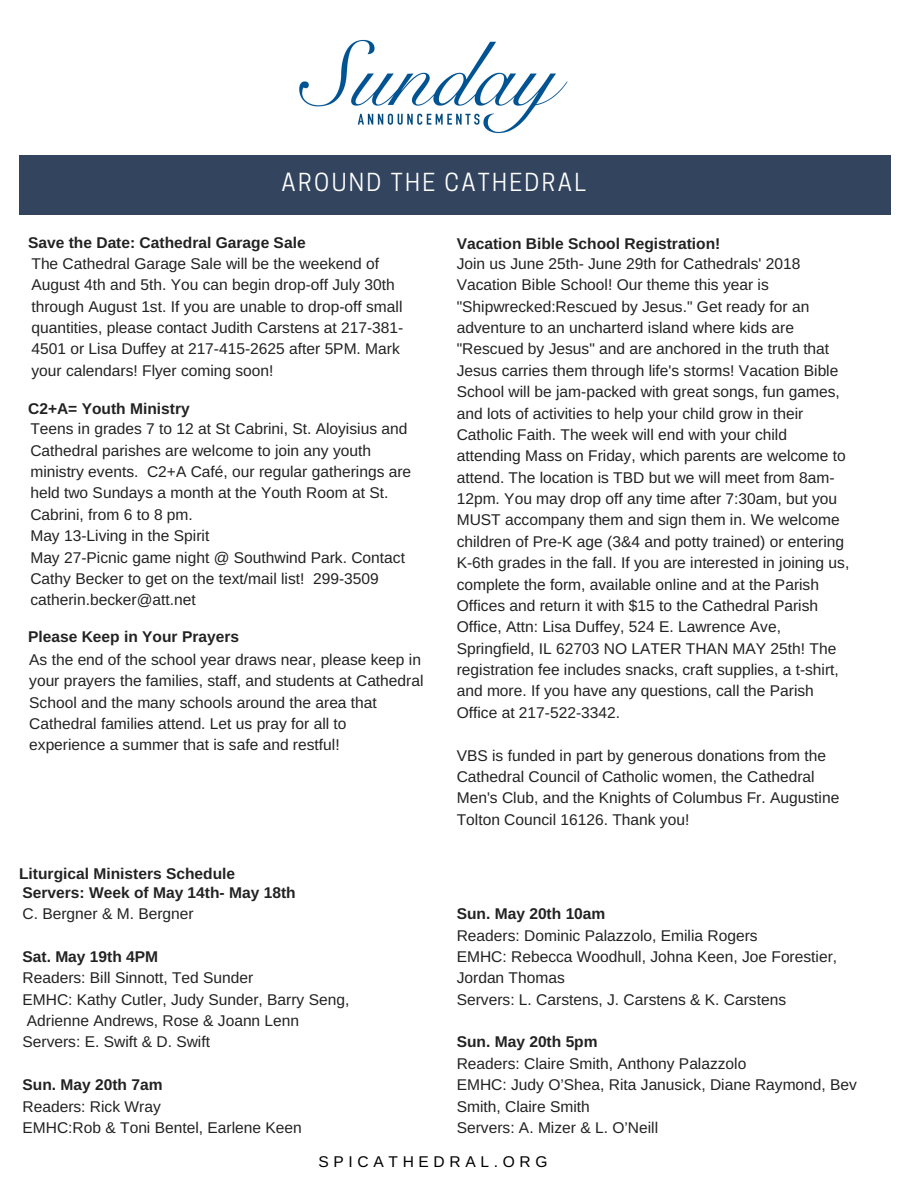
<style>
.page{position:relative;width:918px;height:1188px;background:#fff}
.page>*{position:absolute;margin:0;border:0;box-sizing:border-box;transform-origin:0 0}
.t1{font:23.4px "Cooper Hewitt";letter-spacing:.1em;color:#fff}
.t2{font:15.6px/21.3px "Arimo";color:#222}
.t3{font:700 15.6px/19.2px "Arimo";color:#222}
.t4{font:15.6px "Arimo";letter-spacing:.3em;color:#000}
</style>
<div class="page">
<div style="left:19px;top:155px;width:872px;height:60px;background:#32445e"></div>
<img style="left:299px;top:39px;width:269px;height:95px">
<h1 class="t1" style="left:282px;top:174px;width:306px">AROUND THE CATHEDRAL</h1>
<p class="t3" style="left:28px;top:232px;width:279px">Save the Date: Cathedral Garage Sale</p>
<p class="t2" style="left:32px;top:253px;width:373px">The Cathedral Garage Sale will be the weekend of August 4th and 5th. You can begin drop-off July 30th through August 1st. If you are unable to drop-off small quantities, please contact Judith Carstens at 217-381- 4501 or Lisa Duffey at 217-415-2625 after 5PM. Mark your calendars! Flyer coming soon!</p>
<p class="t3" style="left:28px;top:399px;width:163px">C2+A= Youth Ministry</p>
<p class="t2" style="left:30px;top:418px;width:382px">Teens in grades 7 to 12 at St Cabrini, St. Aloyisius and Cathedral parishes are welcome to join any youth ministry events. C2+A Café, our regular gatherings are held two Sundays a month at the Youth Room at St.<br>Cabrini, from 6 to 8 pm.<br>May 13-Living in the Spirit<br>May 27-Picnic game night @ Southwind Park. Contact Cathy Becker to get on the text/mail list! 299-3509 catherin.becker@att.net</p>
<p class="t3" style="left:28px;top:627px;width:212px">Please Keep in Your Prayers</p>
<p class="t2" style="left:29px;top:649px;width:396px">As the end of the school year draws near, please keep in your prayers the families, staff, and students at Cathedral School and the many schools around the area that Cathedral families attend. Let us pray for all to experience a summer that is safe and restful!</p>
<p class="t3" style="left:19px;top:864px;width:278px">Liturgical Ministers Schedule<br>Servers: Week of May 14th- May 18th</p>
<p class="t2" style="left:22px;top:903px;width:173px">C. Bergner &amp; M. Bergner</p>
<p class="t3" style="left:22px;top:947px;width:137px">Sat. May 19th 4PM</p>
<p class="t2" style="left:22px;top:967px;width:328px">Readers: Bill Sinnott, Ted Sunder<br>EMHC: Kathy Cutler, Judy Sunder, Barry Seng, Adrienne Andrews, Rose &amp; Joann Lenn Servers: E. Swift &amp; D. Swift</p>
<p class="t3" style="left:22px;top:1075px;width:142px">Sun. May 20th 7am</p>
<p class="t2" style="left:22px;top:1095px;width:281px">Readers: Rick Wray<br>EMHC:Rob &amp; Toni Bentel, Earlene Keen</p>
<p class="t3" style="left:457px;top:234px;width:265px">Vacation Bible School Registration!</p>
<p class="t2" style="left:457px;top:253px;width:394px">Join us June 25th- June 29th for Cathedrals' 2018<br>Vacation Bible School! Our theme this year is "Shipwrecked:Rescued by Jesus." Get ready for an adventure to an uncharterd island where kids are "Rescued by Jesus" and are anchored in the truth that Jesus carries them through life's storms! Vacation Bible School will be jam-packed with great songs, fun games, and lots of activities to help your child grow in their Catholic Faith. The week will end with your child attending Mass on Friday, which parents are welcome to attend. The location is TBD but we will meet from 8am-12pm. You may drop off any time after 7:30am, but you MUST accompany them and sign them in. We welcome children of Pre-K age (3&amp;4 and potty trained) or entering K-6th grades in the fall. If you are interested in joining us, complete the form, available online and at the Parish Offices and return it with $15 to the Cathedral Parish Office, Attn: Lisa Duffey, 524 E. Lawrence Ave, Springfield, IL 62703 NO LATER THAN MAY 25th! The registration fee includes snacks, craft supplies, a t-shirt, and more. If you have any questions, call the Parish Office at 217-522-3342.</p>
<p class="t2" style="left:457px;top:744px;width:384px">VBS is funded in part by generous donations from the Cathedral Council of Catholic women, the Cathedral Men's Club, and the Knights of Columbus Fr. Augustine Tolton Council 16126. Thank you!</p>
<p class="t3" style="left:457px;top:904px;width:150px">Sun. May 20th 10am</p>
<p class="t2" style="left:457px;top:924px;width:382px">Readers: Dominic Palazzolo, Emilia Rogers<br>EMHC: Rebecca Woodhull, Johna Keen, Joe Forestier, Jordan Thomas<br>Servers: L. Carstens, J. Carstens &amp; K. Carstens</p>
<p class="t3" style="left:457px;top:1032px;width:142px">Sun. May 20th 5pm</p>
<p class="t2" style="left:457px;top:1053px;width:402px">Readers: Claire Smith, Anthony Palazzolo<br>EMHC: Judy O’Shea, Rita Janusick, Diane Raymond, Bev Smith, Claire Smith<br>Servers: A. Mizer &amp; L. O’Neill</p>
<p class="t4" style="left:318px;top:1153px;width:231px">SPICATHEDRAL.ORG</p>
</div>
